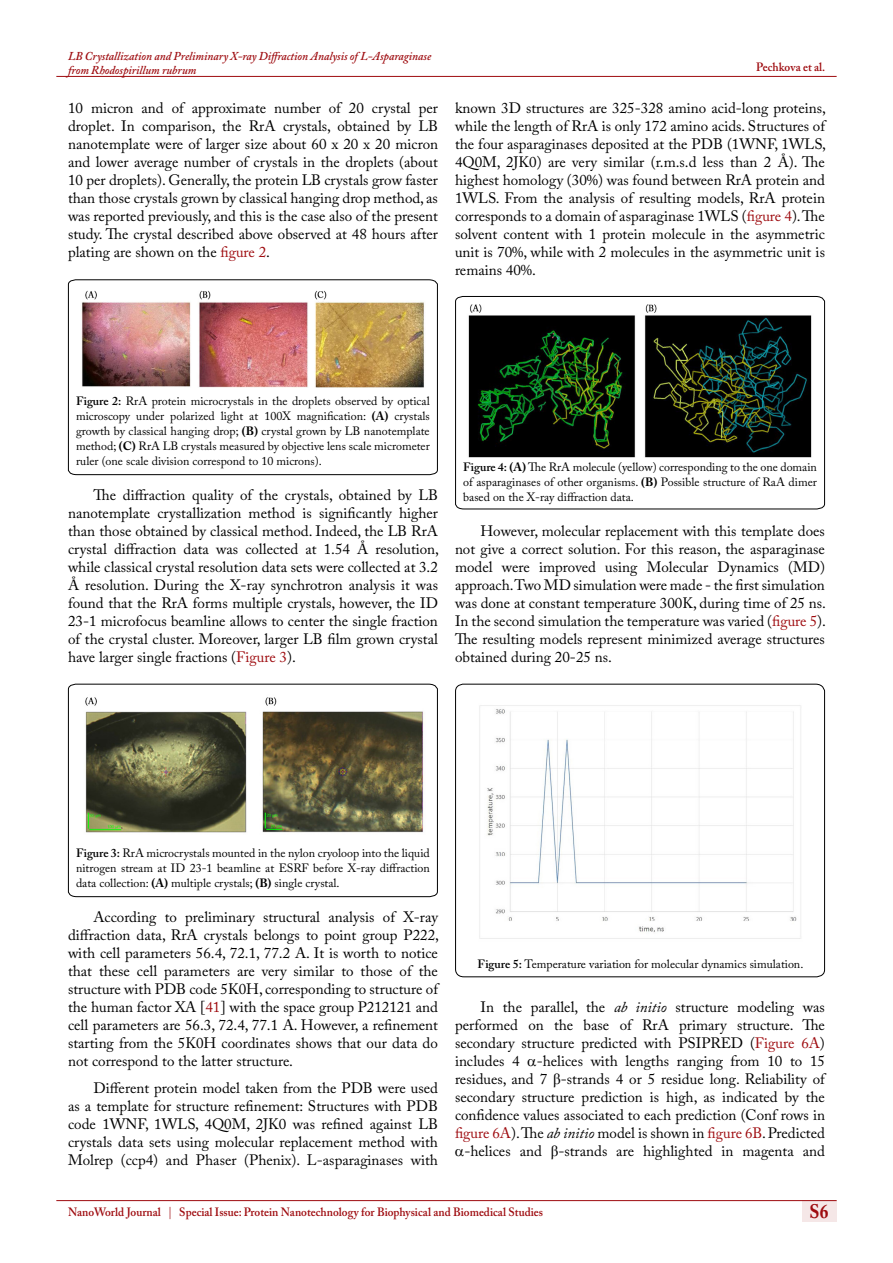
<style>
.page{position:relative;width:893px;height:1263px;background:#fff}
.page>*{position:absolute;margin:0;border:0;box-sizing:border-box;transform-origin:0 0}
.t1{font:700 19.5px "Adobe Caslon Pro";color:#9e0b0f;scale:.9 1}
.t2{font:15px/18px "Adobe Caslon Pro";color:#000;text-align:justify}
.t3{font:12px/15px "Adobe Caslon Pro";color:#000;text-align:justify}
.t4{font:600 12px "Adobe Caslon Pro";color:#9e0b0f;scale:.95 1}
.t5{font:italic 600 12px/14.4px "Adobe Caslon Pro";color:#9e0b0f;scale:.95 1}
.s1{color:#9e0b0f}
.s2{font-weight:600}
.s3{font-weight:700}
.s4{font-style:italic}
.s5{font-family:"Times New Roman"}
.s6{color:#ac2f33}
</style>
<div class="page">
<div style="left:802px;top:1200px;width:35px;height:21px;background:#f5e7e7"></div>
<hr style="left:56px;top:1200px;width:781px;height:1px;background:#9e0b0f">
<hr style="left:56px;top:76px;width:781px;height:1px;background:#9e0b0f">
<svg style="left:68px;top:279px;width:370px;height:196px"></svg>
<img style="left:75px;top:290px;width:356px;height:97px">
<svg style="left:68px;top:683px;width:370px;height:214px"></svg>
<img style="left:75px;top:694px;width:356px;height:144px">
<svg style="left:455px;top:683px;width:370px;height:294px"></svg>
<img style="left:462px;top:693px;width:356px;height:258px">
<svg style="left:455px;top:296px;width:370px;height:214px"></svg>
<img style="left:462px;top:304px;width:356px;height:154px">
<p class="t5" style="left:68px;top:49px;width:384px">LB Crystallization and Preliminary X-ray Diffraction Analysis of L-Asparaginase from Rhodospirillum rubrum</p>
<p class="t4" style="left:756px;top:60px;width:74px">Pechkova et al.</p>
<p class="t2" style="left:68px;top:99px;width:371px">10 micron and of approximate number of 20 crystal per droplet. In comparison, the RrA crystals, obtained by LB nanotemplate were of larger size about 60 x 20 x 20 micron and lower average number of crystals in the droplets (about 10 per droplets). Generally, the protein LB crystals grow faster than those crystals grown by classical hanging drop method, as was reported previously, and this is the case also of the present study. The crystal described above observed at 48 hours after plating are shown on the <span class="s1">figure 2</span>.</p>
<p class="t2" style="left:455px;top:99px;width:372px">known 3D structures are 325-328 amino acid-long proteins, while the length of RrA is only 172 amino acids. Structures of the four asparaginases deposited at the PDB (1WNF, 1WLS, 4Q0M, 2JK0) are very similar (r.m.s.d less than 2 Å). The highest homology (30%) was found between RrA protein and 1WLS. From the analysis of resulting models, RrA protein corresponds to a domain of asparaginase 1WLS (<span class="s1">figure 4</span>). The solvent content with 1 protein molecule in the asymmetric unit is 70%, while with 2 molecules in the asymmetric unit is remains 40%.</p>
<p class="t3" style="left:76px;top:393px;width:355px"><span class="s2">Figure 2:</span> RrA protein microcrystals in the droplets observed by optical microscopy under polarized light at 100X magnification: <span class="s3">(A)</span> crystals growth by classical hanging drop; <span class="s3">(B)</span> crystal grown by LB nanotemplate method; <span class="s3">(C)</span> RrA LB crystals measured by objective lens scale micrometer ruler (one scale division correspond to 10 microns).</p>
<p class="t2" style="left:68px;top:485px;width:372px;text-indent:26px">The diffraction quality of the crystals, obtained by LB nanotemplate crystallization method is significantly higher than those obtained by classical method. Indeed, the LB RrA crystal diffraction data was collected at 1.54 Å resolution, while classical crystal resolution data sets were collected at 3.2<br>Å resolution. During the X-ray synchrotron analysis it was found that the RrA forms multiple crystals, however, the ID 23-1 microfocus beamline allows to center the single fraction of the crystal cluster. Moreover, larger LB film grown crystal have larger single fractions (<span class="s1">Figure 3</span>).</p>
<p class="t3" style="left:463px;top:459px;width:355px"><span class="s2">Figure 4:</span> <span class="s3">(A)</span> The RrA molecule (yellow) corresponding to the one domain of asparaginases of other organisms. <span class="s3">(B)</span> Possible structure of RaA dimer based on the X-ray diffraction data.</p>
<p class="t2" style="left:455px;top:521px;width:372px;text-indent:26px">However, molecular replacement with this template does not give a correct solution. For this reason, the asparaginase model were improved using Molecular Dynamics (MD) approach. Two MD simulation were made - the first simulation was done at constant temperature 300K, during time of 25 ns.<br>In the second simulation the temperature was varied (<span class="s1">figure 5</span>).<br>The resulting models represent minimized average structures obtained during 20-25 ns.</p>
<p class="t3" style="left:76px;top:845px;width:355px"><span class="s2">Figure 3:</span> RrA microcrystals mounted in the nylon cryoloop into the liquid nitrogen stream at ID 23-1 beamline at ESRF before X-ray diffraction data collection: <span class="s3">(A)</span> multiple crystals; <span class="s3">(B)</span> single crystal.</p>
<p class="t2" style="left:68px;top:908px;width:372px;text-indent:26px">According to preliminary structural analysis of X-ray diffraction data, RrA crystals belongs to point group P222, with cell parameters 56.4, 72.1, 77.2 A. It is worth to notice that these cell parameters are very similar to those of the structure with PDB code 5K0H, corresponding to structure of the human factor XA [<span class="s1">41</span>] with the space group P212121 and cell parameters are 56.3, 72.4, 77.1 A. However, a refinement starting from the 5K0H coordinates shows that our data do not correspond to the latter structure.</p>
<p class="t2" style="left:68px;top:1078px;width:371px;text-indent:26px">Different protein model taken from the PDB were used as a template for structure refinement: Structures with PDB code 1WNF, 1WLS, 4Q0M, 2JK0 was refined against LB crystals data sets using molecular replacement method with Molrep (ccp4) and Phaser (Phenix). L-asparaginases with</p>
<p class="t3" style="left:478px;top:956px;width:327px"><span class="s2">Figure 5:</span> Temperature variation for molecular dynamics simulation.</p>
<p class="t2" style="left:455px;top:998px;width:371px;text-align:right">In the parallel, the <span class="s4">ab initio</span> structure modeling was performed on the base of RrA primary structure. The secondary structure predicted with PSIPRED (<span class="s1">Figure 6A</span>) includes 4 -helices with lengths ranging from 10 to 15 residues, and 7 <span class="s5">β</span>-strands 4 or 5 residue long. Reliability of secondary structure prediction is high, as indicated by the confidence values associated to each prediction (Conf rows in <span class="s1">figure 6A</span>). The <span class="s4">ab initio</span> model is shown in <span class="s1">figure 6B</span>. Predicted -helices and <span class="s5">β</span>-strands are highlighted in magenta and</p>
<p class="t4" style="left:68px;top:1204px;width:501px">NanoWorld Journal <span class="s6">|</span> Special Issue: Protein Nanotechnology for Biophysical and Biomedical Studies</p>
<h1 class="t1" style="left:810px;top:1200px;width:22px">S6</h1>
</div>
